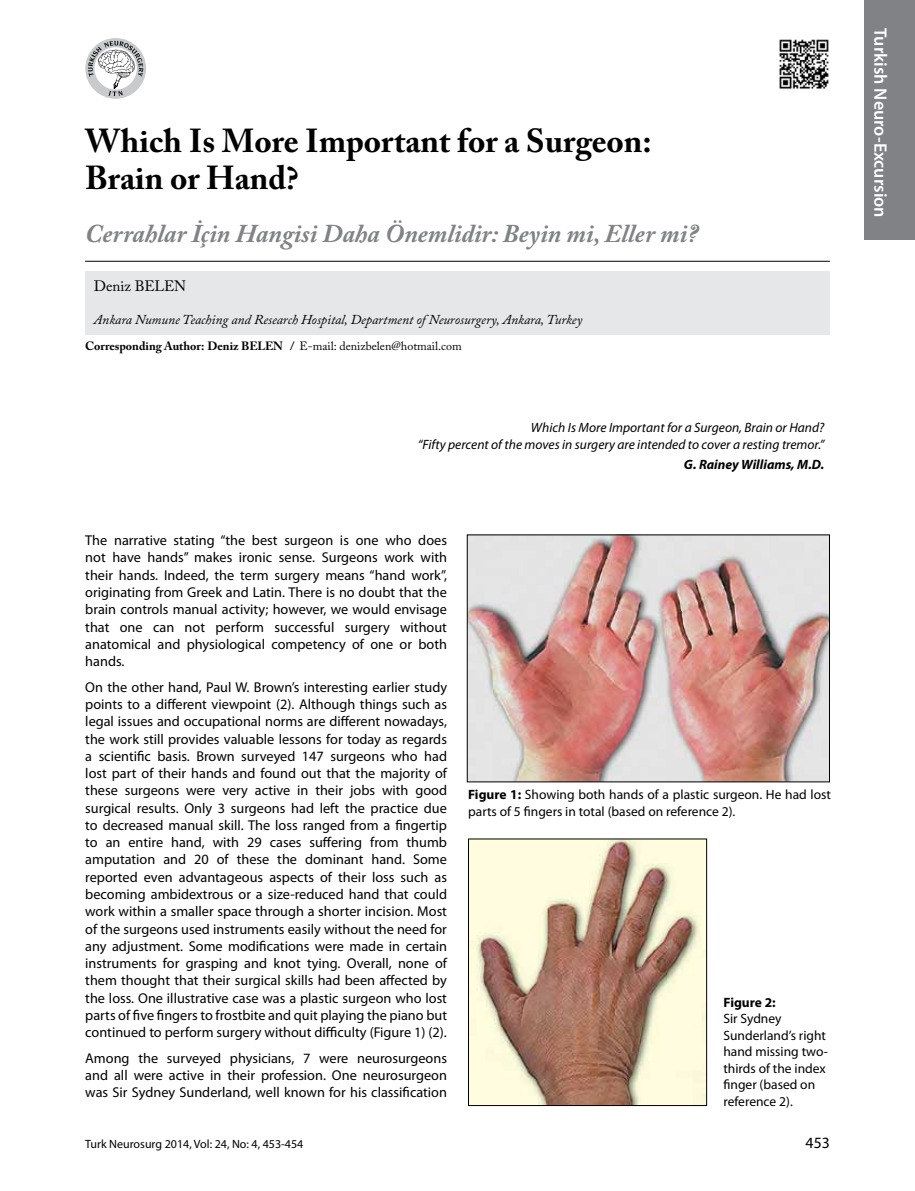
<style>
.page{position:relative;width:915px;height:1191px;background:#fff}
.page>*{position:absolute;margin:0;border:0;box-sizing:border-box;transform-origin:0 0}
.t1{font:700 33px/37.5px "Adobe Caslon Pro";color:#000}
.t2{font:italic 700 25.5px "Adobe Caslon Pro";color:#808285}
.t3{font:600 18px "Myriad Pro";color:#fff}
.t4{font:15.75px "Myriad Pro";color:#000}
.t5{font:15px "Adobe Caslon Pro";color:#000}
.t6{font:14.25px/17.2px "Myriad Pro";color:#000;text-align:justify}
.t7{font:13.5px/16.5px "Myriad Pro";color:#000}
.t8{font:italic 13.5px/16.5px "Myriad Pro";color:#000;text-align:right}
.t9{font:italic 13.5px "Adobe Caslon Pro";color:#000}
.t10{font:italic 700 13.5px "Myriad Pro";color:#000}
.t11{font:700 13.5px "Myriad Pro";color:#000}
.t12{font:700 12px "Adobe Caslon Pro";color:#000}
.t13{font:12px "Myriad Pro";color:#000}
.s1{font-weight:400}
.s2{font-weight:700}
</style>
<div class="page">
<div style="left:863px;top:0;width:51px;height:240px;background:#808285"></div>
<svg style="left:85px;top:38px;width:61px;height:61px"></svg>
<svg style="left:88px;top:41px;width:55px;height:55px"></svg>
<hr style="left:85px;top:261px;width:744px;height:1px;background:#000">
<div style="left:85px;top:271px;width:744px;height:63px;background:#e6e7e8"></div>
<img style="left:468px;top:536px;width:359px;height:244px">
<img style="left:470px;top:840px;width:234px;height:264px">
<div style="left:468px;top:838px;width:238px;height:268px;border:1px solid #000"></div>
<img style="left:779px;top:39px;width:50px;height:50px">
<h1 class="t1" style="left:85px;top:122px;width:568px">Which Is More Important for a Surgeon:<br>Brain or Hand?</h1>
<h2 class="t2" style="left:85px;top:218px;width:614px">Cerrahlar İçin Hangisi Daha Önemlidir: Beyin mi, Eller mi?</h2>
<p class="t5" style="left:94px;top:277px;width:94px">Deniz BELEN</p>
<p class="t9" style="left:94px;top:312px;width:490px">Ankara Numune Teaching and Research Hospital, Department of Neurosurgery, Ankara, Turkey</p>
<p class="t12" style="left:85px;top:339px;width:378px">Corresponding Author: Deniz BELEN / <span class="s1">E-mail: denizbelen@hotmail.com</span></p>
<p class="t8" style="left:417px;top:419px;width:408px">Which Is More Important for a Surgeon, Brain or Hand?<br>“Fifty percent of the moves in surgery are intended to cover a resting tremor.”</p>
<p class="t10" style="left:683px;top:456px;width:142px">G. Rainey Williams, M.D.</p>
<p class="t6" style="left:85px;top:531px;width:363px">The narrative stating “the best surgeon is one who does not have hands” makes ironic sense. Surgeons work with their hands. Indeed, the term surgery means “hand work”, originating from Greek and Latin. There is no doubt that the brain controls manual activity; however, we would envisage that one can not perform successful surgery without anatomical and physiological competency of one or both hands.</p>
<p class="t6" style="left:85px;top:678px;width:363px">On the other hand, Paul W. Brown’s interesting earlier study points to a different viewpoint (2). Although things such as legal issues and occupational norms are different nowadays, the work still provides valuable lessons for today as regards a scientific basis. Brown surveyed 147 surgeons who had lost part of their hands and found out that the majority of these surgeons were very active in their jobs with good surgical results. Only 3 surgeons had left the practice due to decreased manual skill. The loss ranged from a fingertip to an entire hand, with 29 cases suffering from thumb amputation and 20 of these the dominant hand. Some reported even advantageous aspects of their loss such as becoming ambidextrous or a size-reduced hand that could work within a smaller space through a shorter incision. Most of the surgeons used instruments easily without the need for any adjustment. Some modifications were made in certain instruments for grasping and knot tying. Overall, none of them thought that their surgical skills had been affected by the loss. One illustrative case was a plastic surgeon who lost parts of five fingers to frostbite and quit playing the piano but continued to perform surgery without difficulty (Figure 1) (2).</p>
<p class="t6" style="left:85px;top:1049px;width:363px">Among the surveyed physicians, 7 were neurosurgeons and all were active in their profession. One neurosurgeon was Sir Sydney Sunderland, well known for his classification</p>
<p class="t7" style="left:468px;top:786px;width:364px"><span class="s2">Figure 1:</span> Showing both hands of a plastic surgeon. He had lost parts of 5 fingers in total (based on reference 2).</p>
<p class="t11" style="left:723px;top:993px;width:54px">Figure 2:</p>
<p class="t7" style="left:723px;top:1010px;width:106px">Sir Sydney<br>Sunderland’s right hand missing two&shy;thirds of the index finger (based on reference 2).</p>
<p class="t13" style="left:85px;top:1137px;width:220px">Turk Neurosurg 2014, Vol: 24, No: 4, 453-454</p>
<p class="t4" style="left:805px;top:1133px;width:26px">453</p>
<p class="t3" style="left:891px;top:28px;width:191px;rotate:90deg">Turkish Neuro-Excursion</p>
</div>
